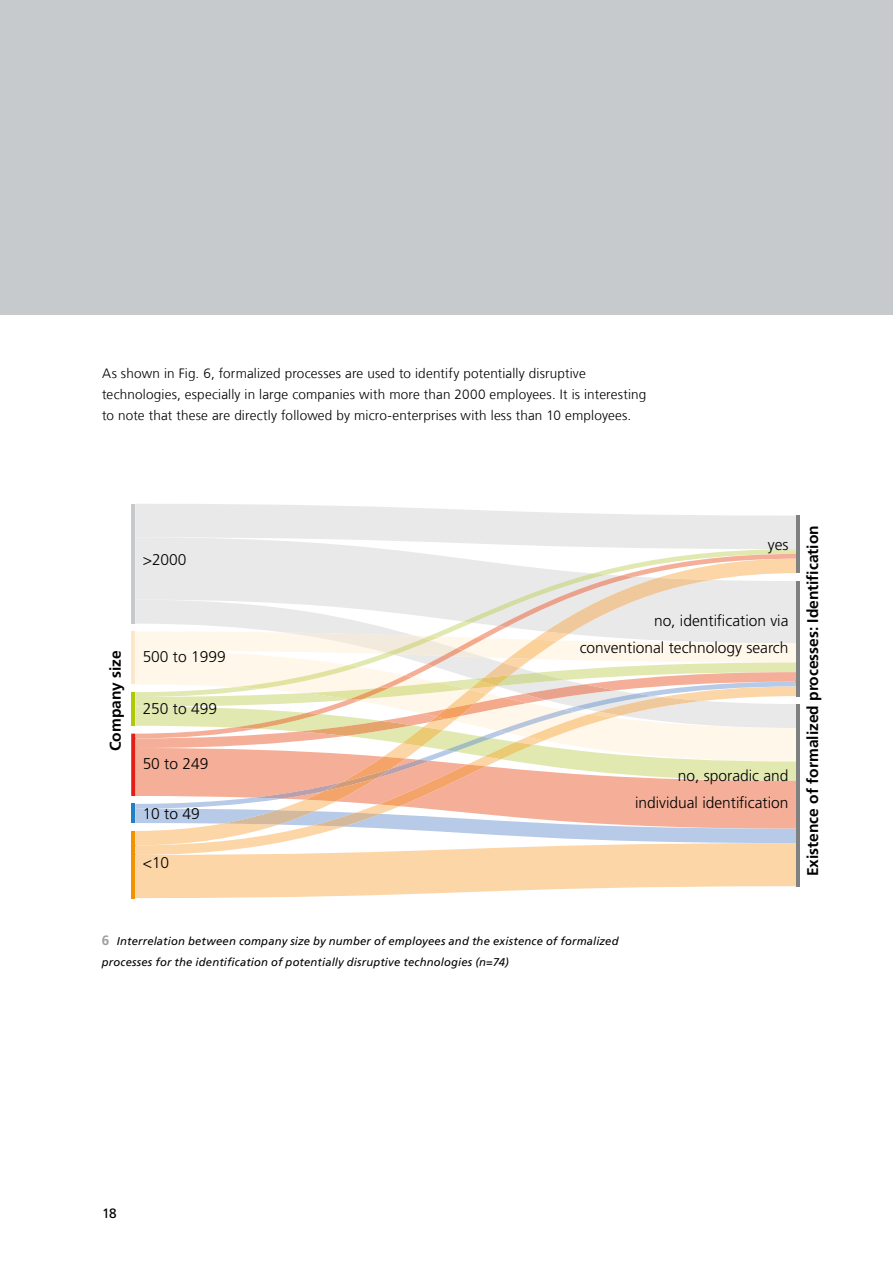
<style>
.page{position:relative;width:893px;height:1263px;background:#fff}
.page>*{position:absolute;margin:0;border:0;box-sizing:border-box;transform-origin:0 0}
.t1{font:300 15.6px/27.2px "Frutiger LT Com";color:#000;text-align:right}
.t2{font:700 15.6px "Frutiger LT Com";color:#000}
.t3{font:300 13.5px/21px "Frutiger LT Com";letter-spacing:.015em;color:#000}
.t4{font:13.5px "Frutiger LT Com";color:#000}
.t5{font:italic 11.25px/21px "Frutiger LT Com";letter-spacing:.015em;color:#000}
.s1{font-weight:700;font-style:normal;font-size:13.5px;color:#9c9d9d}
</style>
<div class="page">
<div style="left:0;top:0;width:893px;height:315px;background:#c7cacc"></div>
<hr style="left:796px;top:516px;width:4px;height:57px;background:#7f8181">
<hr style="left:796px;top:581px;width:4px;height:115px;background:#7f8181">
<hr style="left:796px;top:704px;width:4px;height:182px;background:#7f8181">
<svg style="left:131px;top:504px;width:665px;height:394px"></svg>
<hr style="left:131px;top:804px;width:4px;height:19px;background:#2281c4">
<hr style="left:131px;top:831px;width:4px;height:67px;background:#f39100">
<p class="t3" style="left:102px;top:363px;width:546px">As shown in Fig. 6, formalized processes are used to identify potentially disruptive technologies, especially in large companies with more than 2000 employees. It is interesting to note that these are directly followed by micro-enterprises with less than 10 employees.</p>
<p class="t1" style="left:143px;top:546px;width:45px">&gt;2000</p>
<p class="t2" style="left:106px;top:751px;width:103px;rotate:-90deg">Company size</p>
<p class="t1" style="left:143px;top:643px;width:84px">500 to 1999</p>
<p class="t1" style="left:143px;top:695px;width:76px">250 to 499</p>
<p class="t1" style="left:143px;top:750px;width:67px">50 to 249</p>
<p class="t1" style="left:143px;top:800px;width:59px">10 to 49</p>
<p class="t1" style="left:143px;top:849px;width:28px">&lt;10</p>
<p class="t1" style="left:768px;top:531px;width:22px">yes</p>
<p class="t1" style="left:580px;top:607px;width:210px">no, identification via conventional technology search</p>
<p class="t1" style="left:635px;top:762px;width:155px">no, sporadic and individual identification</p>
<p class="t2" style="left:803px;top:876px;width:353px;rotate:-90deg">Existence of formalized processes: Identification</p>
<p class="t5" style="left:102px;top:930px;width:518px"><span class="s1">6</span> Interrelation between company size by number of employees and the existence of formalized processes for the identification of potentially disruptive technologies (n=74)</p>
<p class="t4" style="left:102px;top:1205px;width:16px">18</p>
</div>
